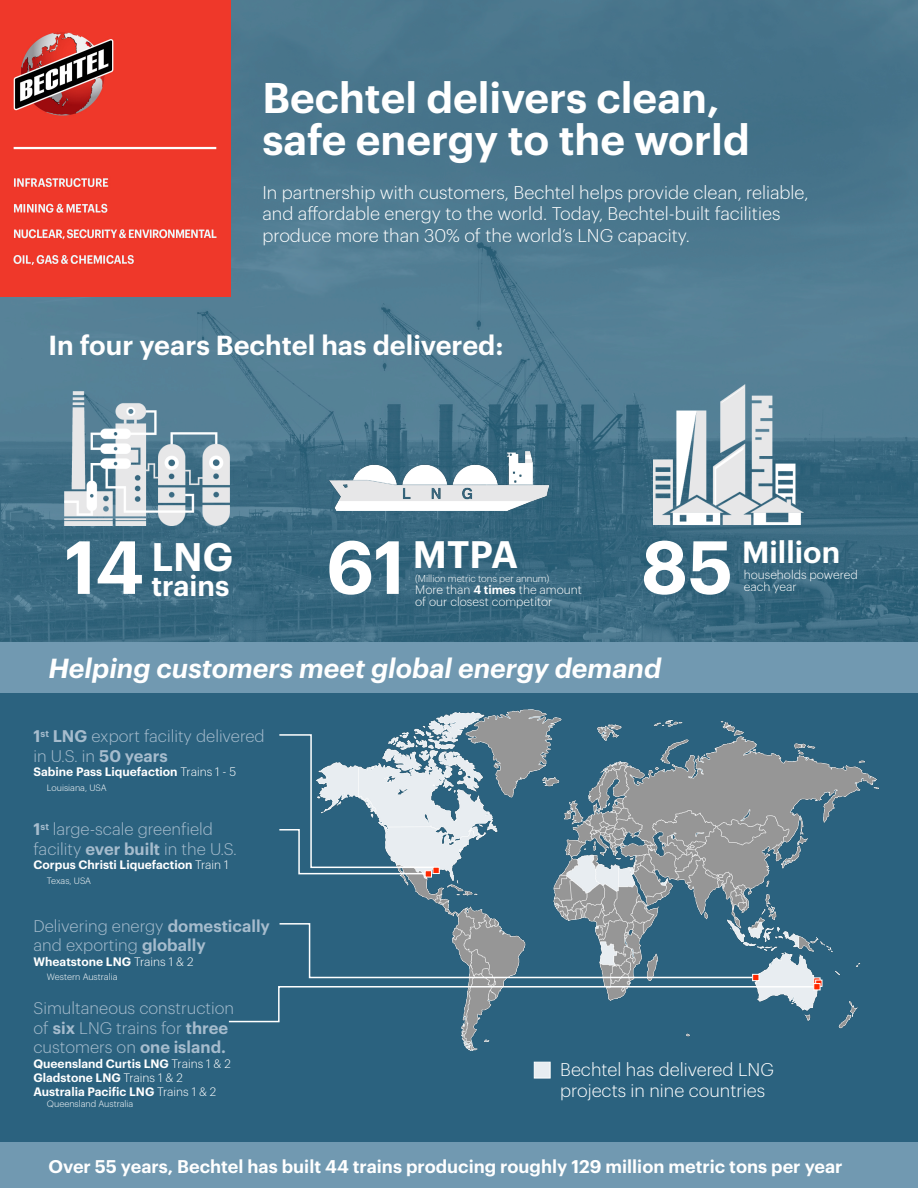
<style>
.page{position:relative;width:918px;height:1188px;background:#fff}
.page>*{position:absolute;margin:0;border:0;box-sizing:border-box;transform-origin:0 0}
.t1{font:600 73.5px "Graphik";color:#fff}
.t2{font:600 42px/42px "Graphik";color:#fff}
.t3{font:600 39px "Graphik";color:#fff}
.t4{font:600 37.5px "Graphik";color:#fff}
.t5{font:600 30px "Graphik";color:#fff}
.t6{font:600 28.5px "Graphik";color:#fff}
.t7{font:italic 600 27px "Graphik";color:#fff}
.t8{font:600 27px "Graphik";color:#fff}
.t9{font:300 18px/21.6px "Graphik";color:#fff}
.t10{font:600 18px "Graphik";color:#fff}
.t11{font:300 16.5px/19.5px "Graphik";color:#a6bccd}
.t12{font:600 12px "Graphik";color:#fff}
.t13{font:300 12px/12px "Graphik";color:#fff}
.t14{font:300 9.75px "Graphik";letter-spacing:-.01em;color:#fff}
.t15{font:300 9px "Graphik";color:#fff}
.s1{font-weight:600}
.s2{font-weight:300}
</style>
<div class="page">
<img style="left:0;top:0;width:918px;height:643px">
<img style="left:0;top:0;width:230px;height:297px">
<div style="left:0;top:677px;width:918px;height:511px;background:#2b627f"></div>
<img style="left:65px;top:391px;width:164px;height:134px">
<img style="left:399px;top:709px;width:479px;height:342px">
<svg style="left:425px;top:875px;width:7px;height:2px"></svg>
<div style="left:752px;top:974px;width:7px;height:7px;background:#ff2800;border:1px solid #fff"></div>
<svg style="left:813px;top:978px;width:7px;height:5px"></svg>
<div style="left:815px;top:980px;width:7px;height:7px;background:#ff2800;border:1px solid #fff"></div>
<div style="left:813px;top:983px;width:7px;height:7px;background:#ff2800;border:1px solid #fff"></div>
<div style="left:0;top:643px;width:918px;height:50px;background:#7199b1"></div>
<img style="left:329px;top:452px;width:219px;height:58px">
<img style="left:653px;top:385px;width:150px;height:139px">
<div style="left:534px;top:1062px;width:17px;height:17px;background:#e8edf1;border:1px solid #fff"></div>
<svg style="left:279px;top:922px;width:475px;height:57px"></svg>
<svg style="left:279px;top:733px;width:156px;height:142px"></svg>
<svg style="left:228px;top:985px;width:587px;height:38px"></svg>
<div style="left:433px;top:867px;width:7px;height:7px;background:#ff2800;border:1px solid #fff"></div>
<div style="left:0;top:1143px;width:917px;height:45px;background:#7199b1"></div>
<p class="t2" style="left:262px;top:73px;width:489px">Bechtel delivers clean, safe energy to the world</p>
<p class="t9" style="left:262px;top:180px;width:548px">In partnership with customers, Bechtel helps provide clean, reliable, and affordable energy to the world. Today, Bechtel-built facilities produce more than 30% of the world’s LNG capacity.</p>
<p class="t8" style="left:48px;top:324px;width:457px">In four years Bechtel has delivered:</p>
<p class="t1" style="left:65px;top:511px;width:81px">14</p>
<p class="t3" style="left:151px;top:527px;width:83px">LNG</p>
<p class="t6" style="left:151px;top:564px;width:80px">trains</p>
<p class="t1" style="left:326px;top:511px;width:81px">61</p>
<p class="t4" style="left:413px;top:526px;width:107px">MTPA</p>
<p class="t14" style="left:415px;top:571px;width:136px">(Million metric tons per annum)</p>
<p class="t13" style="left:415px;top:582px;width:168px">More than <span class="s1">4 times</span> the amount of our closest competitor</p>
<p class="t1" style="left:641px;top:511px;width:94px">85</p>
<p class="t5" style="left:742px;top:529px;width:99px">Million</p>
<p class="t13" style="left:744px;top:568px;width:115px">households powered each year</p>
<p class="t7" style="left:48px;top:647px;width:614px">Helping customers meet global energy demand</p>
<p class="t11" style="left:33px;top:725px;width:233px"><span class="s1">1</span><sup>st</sup> <span class="s1">LNG</span> export facility delivered in U.S. in <span class="s1">50 years</span></p>
<p class="t12" style="left:33px;top:763px;width:204px">Sabine Pass Liquefaction <span class="s2">Trains 1 - 5</span></p>
<p class="t15" style="left:47px;top:781px;width:61px">Louisiana, USA</p>
<p class="t11" style="left:33px;top:818px;width:205px"><span class="s1">1</span><sup>st</sup> large-scale greenfield facility <span class="s1">ever built</span> in the U.S.</p>
<p class="t12" style="left:33px;top:856px;width:197px">Corpus Christi Liquefaction <span class="s2">Train 1</span></p>
<p class="t15" style="left:47px;top:874px;width:46px">Texas, USA</p>
<p class="t11" style="left:33px;top:915px;width:238px">Delivering energy <span class="s1">domestically </span>and exporting <span class="s1">globally</span></p>
<p class="t12" style="left:33px;top:952px;width:161px">Wheatstone LNG <span class="s2">Trains 1 &amp; 2</span></p>
<p class="t15" style="left:47px;top:970px;width:72px">Western Australia</p>
<p class="t11" style="left:33px;top:997px;width:202px">Simultaneous construction of <span class="s1">six</span> LNG trains for <span class="s1">three </span>customers on <span class="s1">one island.</span></p>
<p class="t12" style="left:33px;top:1054px;width:199px">Queensland Curtis LNG <span class="s2">Trains 1 &amp; 2</span></p>
<p class="t12" style="left:33px;top:1068px;width:151px">Gladstone LNG <span class="s2">Trains 1 &amp; 2</span></p>
<p class="t12" style="left:33px;top:1083px;width:184px">Australia Pacific LNG <span class="s2">Trains 1 &amp; 2</span></p>
<p class="t15" style="left:47px;top:1097px;width:88px">Queensland Australia</p>
<p class="t9" style="left:560px;top:1057px;width:215px">Bechtel has delivered LNG projects in nine countries</p>
<p class="t10" style="left:48px;top:1152px;width:796px">Over 55 years, Bechtel has built 44 trains producing roughly 129 million metric tons per year</p>
</div>
